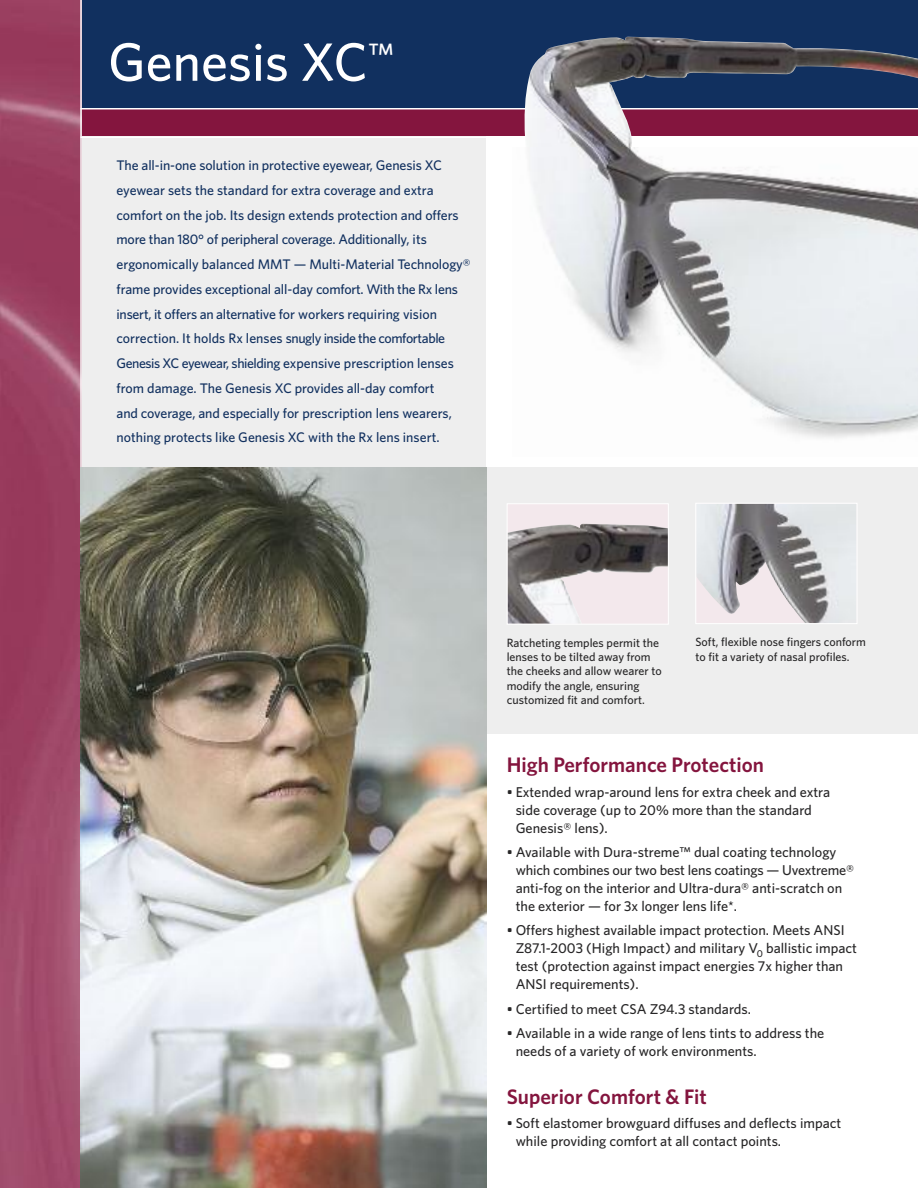
<style>
.page{position:relative;width:918px;height:1188px;background:#fff}
.page>*{position:absolute;margin:0;border:0;box-sizing:border-box;transform-origin:0 0}
.t1{font:500 54px "Whitney";color:#fff}
.t2{font:600 21px "Whitney";color:#84153e}
.t3{font:500 14.25px/18px "Whitney";color:#272627}
.t4{font:500 13.8px/24.8px "Whitney";letter-spacing:-.005em;color:#11305f}
.t5{font:500 12px/14.2px "Whitney";color:#272627}
</style>
<div class="page">
<div style="left:0;top:128px;width:486px;height:351px;background:#eee"></div>
<div style="left:69px;top:110px;width:849px;height:26px;background:#84153e"></div>
<div style="left:65px;top:0;width:853px;height:108px;background:#11305f"></div>
<img style="left:0;top:0;width:80px;height:1188px">
<hr style="left:80px;top:0;width:2px;height:1188px;background:#fff">
<hr style="left:80px;top:136px;width:838px;height:2px;background:#fff">
<div style="left:485px;top:468px;width:433px;height:266px;background:#eee"></div>
<div style="left:507px;top:504px;width:161px;height:120px;background:#f3e8ec"></div>
<img style="left:509px;top:524px;width:158px;height:99px">
<div style="left:507px;top:503px;width:162px;height:122px;border:1px solid #fff"></div>
<img style="left:697px;top:505px;width:158px;height:117px">
<div style="left:695px;top:503px;width:162px;height:121px;border:1px solid #fff"></div>
<img style="left:521px;top:37px;width:397px;height:110px">
<img style="left:529px;top:147px;width:389px;height:291px">
<img style="left:81px;top:468px;width:405px;height:720px">
<h1 class="t1" style="left:108px;top:44px;width:288px">Genesis XC<sup>™</sup></h1>
<p class="t4" style="left:117px;top:154px;width:356px">The all-in-one solution in protective eyewear, Genesis XC eyewear sets the standard for extra coverage and extra comfort on the job. Its design extends protection and offers more than 180° of peripheral coverage. Additionally, its ergonomically balanced MMT — Multi-Material Technology® frame provides exceptional all-day comfort. With the Rx lens insert, it offers an alternative for workers requiring vision correction. It holds Rx lenses snugly inside the comfortable Genesis XC eyewear, shielding expensive prescription lenses from damage. The Genesis XC provides all-day comfort<br>and coverage, and especially for prescription lens wearers, nothing protects like Genesis XC with the Rx lens insert.</p>
<p class="t5" style="left:507px;top:637px;width:157px">Ratcheting temples permit the lenses to be tilted away from the cheeks and allow wearer to modify the angle, ensuring customized fit and comfort.</p>
<p class="t5" style="left:695px;top:636px;width:172px">Soft, flexible nose fingers conform to fit a variety of nasal profiles.</p>
<h2 class="t2" style="left:507px;top:758px;width:259px">High Performance Protection</h2>
<p class="t3" style="left:516px;top:784px;width:316px;text-indent:-9px">• Extended wrap-around lens for extra cheek and extra side coverage (up to 20% more than the standard<br>Genesis® lens).</p>
<p class="t3" style="left:516px;top:844px;width:340px;text-indent:-9px">• Available with Dura-streme™ dual coating technology which combines our two best lens coatings — Uvextreme® anti-fog on the interior and Ultra-dura® anti-scratch on the exterior — for 3x longer lens life*.</p>
<p class="t3" style="left:516px;top:923px;width:343px;text-indent:-9px">• Offers highest available impact protection. Meets ANSI Z87.1-2003 (High Impact) and military V<sub>0</sub> ballistic impact test (protection against impact energies 7x higher than ANSI requirements).</p>
<p class="t3" style="left:507px;top:1001px;width:246px">• Certified to meet CSA Z94.3 standards.</p>
<p class="t3" style="left:516px;top:1026px;width:310px;text-indent:-9px">• Available in a wide range of lens tints to address the needs of a variety of work environments.</p>
<h2 class="t2" style="left:507px;top:1089px;width:202px">Superior Comfort &amp; Fit</h2>
<p class="t3" style="left:516px;top:1116px;width:327px;text-indent:-9px">• Soft elastomer browguard diffuses and deflects impact while providing comfort at all contact points.</p>
</div>
